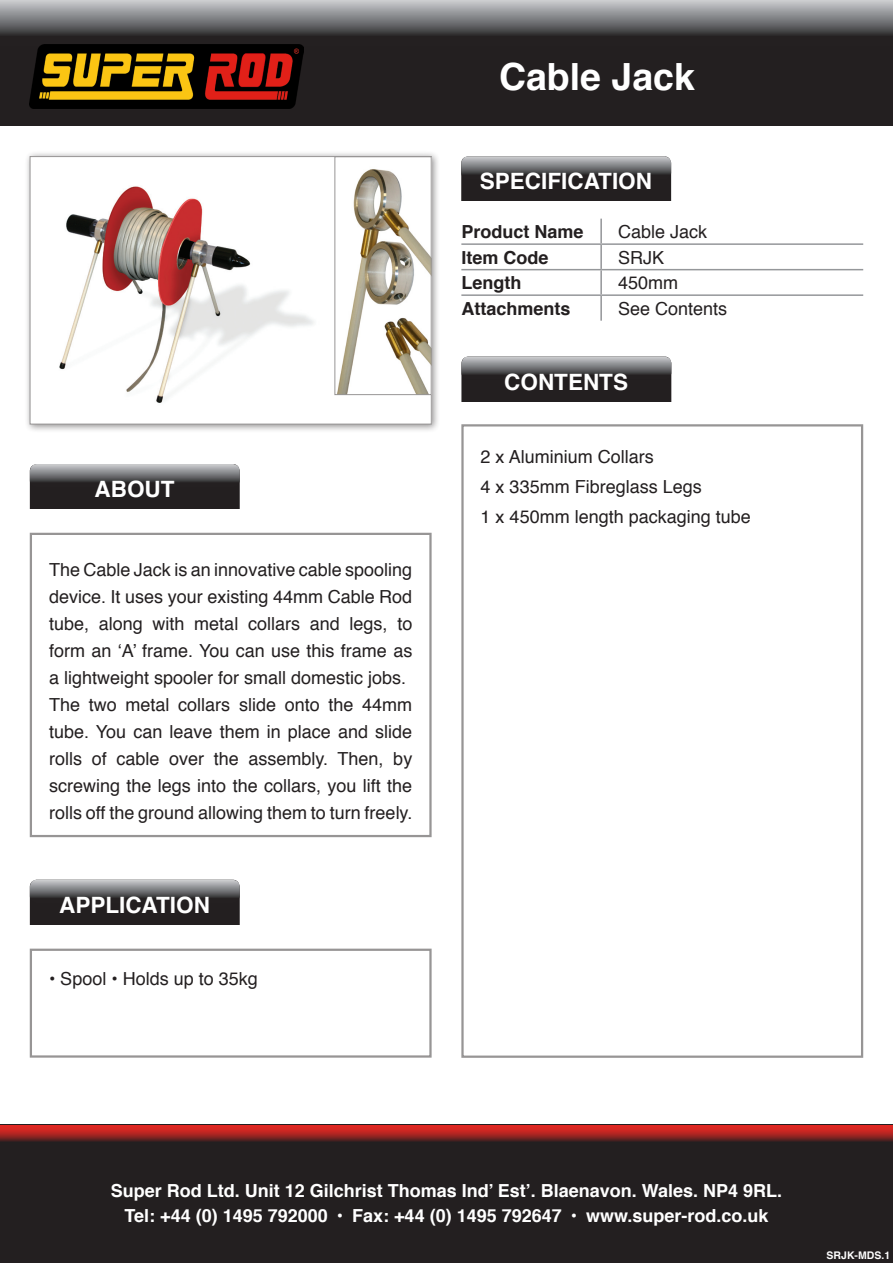
<style>
.page{position:relative;width:893px;height:1263px;background:#fff}
.page>*{position:absolute;margin:0;border:0;box-sizing:border-box;transform-origin:0 0}
.t1{font:700 37.5px "Helvetica";color:#fff}
.t2{font:700 22.5px "Helvetica";color:#fff}
.t3{font:18px/27px "Helvetica";color:#231f20;text-align:justify}
.t4{font:700 18px "Helvetica";color:#fff}
.t5{font:700 18px "Helvetica";color:#231f20}
.t6{font:700 10.5px "Helvetica";color:#fff}
</style>
<div class="page">
<div style="left:461px;top:356px;width:210px;height:65px;background:#231f20;border-radius:7px"></div>
<svg style="left:461px;top:356px;width:210px;height:24px"></svg>
<div style="left:454px;top:402px;width:224px;height:26px;background:#fff"></div>
<div style="left:461px;top:156px;width:210px;height:64px;background:#231f20;border-radius:7px"></div>
<svg style="left:461px;top:156px;width:210px;height:24px"></svg>
<div style="left:454px;top:202px;width:223px;height:26px;background:#fff"></div>
<div style="left:0;top:1125px;width:893px;height:138px;background:#231f20"></div>
<svg style="left:0;top:1125px;width:893px;height:17px;background:#a32421"></svg>
<div style="left:0;top:0;width:893px;height:126px;background:#231f20"></div>
<svg style="left:0;top:0;width:893px;height:35px;background:#828385"></svg>
<hr style="left:600px;top:219px;width:2px;height:24px;background:#939598">
<hr style="left:600px;top:245px;width:2px;height:24px;background:#939598">
<hr style="left:600px;top:270px;width:2px;height:24px;background:#939598">
<hr style="left:600px;top:296px;width:2px;height:25px;background:#939598">
<hr style="left:461px;top:243px;width:140px;height:2px;background:#95979a">
<hr style="left:601px;top:243px;width:262px;height:2px;background:#95979a">
<hr style="left:461px;top:269px;width:140px;height:1px;background:#95979a">
<hr style="left:601px;top:269px;width:262px;height:1px;background:#95979a">
<hr style="left:461px;top:294px;width:140px;height:2px;background:#95979a">
<hr style="left:601px;top:294px;width:262px;height:2px;background:#95979a">
<div style="left:461px;top:424px;width:402px;height:634px;border:2px solid #979595"></div>
<div style="left:30px;top:464px;width:210px;height:64px;background:#231f20;border-radius:7px"></div>
<svg style="left:30px;top:464px;width:210px;height:23px"></svg>
<div style="left:22px;top:509px;width:224px;height:27px;background:#fff"></div>
<div style="left:30px;top:533px;width:402px;height:304px;border:2px solid #979595"></div>
<div style="left:30px;top:880px;width:210px;height:64px;background:#231f20;border-radius:7px"></div>
<svg style="left:30px;top:880px;width:210px;height:23px"></svg>
<div style="left:22px;top:925px;width:224px;height:27px;background:#fff"></div>
<div style="left:30px;top:949px;width:402px;height:109px;border:2px solid #979595"></div>
<hr style="left:0;top:1124px;width:893px;height:1px;background:#242021">
<div style="left:24px;top:150px;width:416px;height:283px;background:#231f20;opacity:.5"></div>
<div style="left:30px;top:157px;width:401px;height:267px;background:#fff"></div>
<img style="left:59px;top:186px;width:281px;height:217px">
<img style="left:336px;top:169px;width:94px;height:224px">
<div style="left:334px;top:156px;width:98px;height:239px;border:1px solid #979595"></div>
<img style="left:30px;top:44px;width:273px;height:64px">
<p class="t2" style="left:95px;top:471px;width:81px">ABOUT</p>
<p class="t3" style="left:49px;top:556px;width:365px">The Cable Jack is an innovative cable spooling device. It uses your existing 44mm Cable Rod tube, along with metal collars and legs, to form an ‘A’ frame. You can use this frame as a lightweight spooler for small domestic jobs.</p>
<p class="t3" style="left:49px;top:691px;width:365px">The two metal collars slide onto the 44mm tube. You can leave them in place and slide rolls of cable over the assembly. Then, by screwing the legs into the collars, you lift the rolls off the ground allowing them to turn freely.</p>
<p class="t2" style="left:59px;top:887px;width:152px">APPLICATION</p>
<p class="t3" style="left:49px;top:965px;width:210px">• Spool • Holds up to 35kg</p>
<p class="t1" style="left:499px;top:46px;width:197px">Cable Jack</p>
<p class="t2" style="left:480px;top:163px;width:174px">SPECIFICATION</p>
<p class="t5" style="left:461px;top:217px;width:124px">Product Name</p>
<p class="t3" style="left:618px;top:219px;width:91px">Cable Jack</p>
<p class="t5" style="left:461px;top:243px;width:89px">Item Code</p>
<p class="t3" style="left:618px;top:244px;width:48px">SRJK</p>
<p class="t5" style="left:461px;top:268px;width:61px">Length</p>
<p class="t3" style="left:618px;top:270px;width:62px">450mm</p>
<p class="t5" style="left:461px;top:294px;width:111px">Attachments</p>
<p class="t3" style="left:618px;top:295px;width:111px">See Contents</p>
<p class="t2" style="left:504px;top:363px;width:125px">CONTENTS</p>
<p class="t3" style="left:481px;top:444px;width:175px">2 x Aluminium Collars</p>
<p class="t3" style="left:481px;top:474px;width:223px">4 x 335mm Fibreglass Legs</p>
<p class="t3" style="left:481px;top:504px;width:272px">1 x 450mm length packaging tube</p>
<p class="t4" style="left:111px;top:1176px;width:673px">Super Rod Ltd. Unit 12 Gilchrist Thomas Ind’ Est’. Blaenavon. Wales. NP4 9RL.</p>
<p class="t4" style="left:124px;top:1201px;width:645px">Tel: +44 (0) 1495 792000 • Fax: +44 (0) 1495 792647 • www.super-rod.co.uk</p>
<p class="t6" style="left:827px;top:1246px;width:65px">SRJK-MDS.1</p>
</div>
